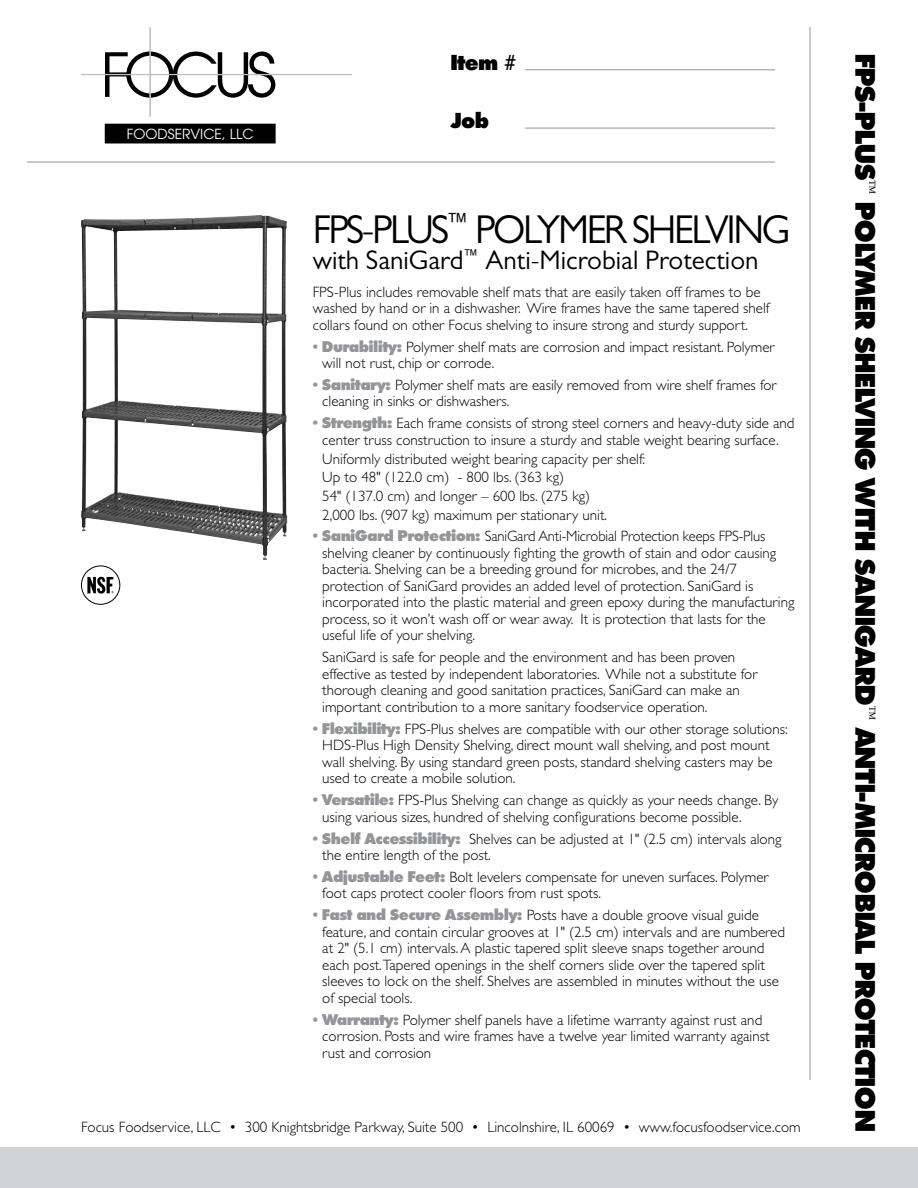
<style>
.page{position:relative;width:918px;height:1188px;background:#fff}
.page>*{position:absolute;margin:0;border:0;box-sizing:border-box;transform-origin:0 0}
.t1{font:40.5px "Gill Sans";letter-spacing:-.06em;color:#000}
.t2{font:800 27.15px "Tempest";color:#000}
.t3{font:27px "Gill Sans";color:#000}
.t4{font:800 21px "Tempest";color:#000}
.t5{font:300 15px/16.5px "Gill Sans";color:#000}
.t6{font:13.8px "Avant Garde";color:#fff}
.s1{font-family:"Tempest";font-weight:800;color:#939598}
</style>
<div class="page">
<hr style="left:27px;top:162px;width:748px;height:1px;background:#939598">
<hr style="left:525px;top:69px;width:250px;height:1px;background:#939598">
<hr style="left:525px;top:128px;width:250px;height:1px;background:#939598">
<svg style="left:105px;top:52px;width:170px;height:46px"></svg>
<hr style="left:81px;top:74px;width:271px;height:1px;background:#bcbec0">
<div style="left:105px;top:124px;width:171px;height:19px;background:#000"></div>
<hr style="left:150px;top:27px;width:1px;height:90px;background:#bcbec0">
<hr style="left:810px;top:27px;width:1px;height:1053px;background:#939598">
<div style="left:81px;top:565px;width:39px;height:40px;border:1px solid #000;border-radius:50%"></div>
<svg style="left:87px;top:577px;width:27px;height:17px"></svg>
<div style="left:0;top:1148px;width:918px;height:40px;background:#d1d3d4"></div>
<img style="left:81px;top:215px;width:206px;height:345px">
<p class="t6" style="left:127px;top:126px;width:129px">FOODSERVICE, LLC</p>
<h3 class="t4" style="left:451px;top:52px;width:67px">Item #</h3>
<h3 class="t4" style="left:451px;top:110px;width:40px">Job</h3>
<h1 class="t1" style="left:313px;top:206px;width:479px">FPS-Plus<sup>™</sup> Polymer Shelving</h1>
<h3 class="t3" style="left:313px;top:245px;width:447px">with SaniGard<sup>™</sup> Anti-M icrobial Protection</h3>
<p class="t5" style="left:313px;top:284px;width:458px">FPS-Plus includes removable shelf mats that are easily taken off frames to be washed by hand or in a dishwasher. Wire frames have the same tapered shelf collars found on other Focus shelving to insure strong and sturdy support.</p>
<p class="t5" style="left:322px;top:338px;width:454px;text-indent:-10px"><span class="s1">• Durability:</span> Polymer shelf mats are corrosion and impact resistant. Polymer will not rust, chip or corrode.</p>
<p class="t5" style="left:322px;top:377px;width:456px;text-indent:-10px"><span class="s1">• Sanitary:</span> Polymer shelf mats are easily removed from wire shelf frames for cleaning in sinks or dishwashers.</p>
<p class="t5" style="left:313px;top:415px;width:483px;text-align:center"><span class="s1">• Strength:</span> Each frame consists of strong steel corners and heavy-duty side and center truss construction to insure a sturdy and stable weight bearing surface.</p>
<p class="t5" style="left:322px;top:449px;width:325px;line-height:18.6px">Uniformly distributed weight bearing capacity per shelf:<br>Up to 48" (122.0 cm) - 800 lbs. (363 kg)<br>54" (137.0 cm) and longer – 600 lbs. (275 kg)<br>2,000 lbs. (907 kg) maximum per stationary unit.</p>
<p class="t5" style="left:322px;top:528px;width:474px;text-indent:-10px"><span class="s1">• SaniGard Protection:</span> SaniGard Anti-Microbial Protection keeps FPS-Plus shelving cleaner by continuously fighting the growth of stain and odor causing bacteria. Shelving can be a breeding ground for microbes, and the 24/7 protection of SaniGard provides an added level of protection. SaniGard is incorporated into the plastic material and green epoxy during the manufacturing process, so it won’t wash off or wear away. It is protection that lasts for the useful life of your shelving.</p>
<p class="t5" style="left:322px;top:649px;width:437px">SaniGard is safe for people and the environment and has been proven effective as tested by independent laboratories. While not a substitute for thorough cleaning and good sanitation practices, SaniGard can make an important contribution to a more sanitary foodservice operation.</p>
<p class="t5" style="left:322px;top:721px;width:467px;text-indent:-10px"><span class="s1">• Flexibility:</span> FPS-Plus shelves are compatible with our other storage solutions:<br>HDS-Plus High Density Shelving, direct mount wall shelving, and post mount wall shelving. By using standard green posts, standard shelving casters may be used to create a mobile solution.</p>
<p class="t5" style="left:322px;top:792px;width:458px;text-indent:-10px"><span class="s1">• Versatile:</span> FPS-Plus Shelving can change as quickly as your needs change. By using various sizes, hundred of shelving configurations become possible.</p>
<p class="t5" style="left:322px;top:830px;width:461px;text-indent:-10px"><span class="s1">• Shelf Accessibility:</span> Shelves can be adjusted at 1" (2.5 cm) intervals along the entire length of the post.</p>
<p class="t5" style="left:322px;top:869px;width:448px;text-indent:-10px"><span class="s1">• Adjustable Feet:</span> Bolt levelers compensate for uneven surfaces. Polymer foot caps protect cooler floors from rust spots.</p>
<p class="t5" style="left:322px;top:907px;width:464px;text-indent:-10px"><span class="s1">• Fast and Secure Assembly:</span> Posts have a double groove visual guide feature, and contain circular grooves at 1" (2.5 cm) intervals and are numbered at 2" (5.1 cm) intervals. A plastic tapered split sleeve snaps together around each post.Tapered openings in the shelf corners slide over the tapered split sleeves to lock on the shelf. Shelves are assembled in minutes without the use of special tools.</p>
<p class="t5" style="left:322px;top:1012px;width:449px;text-indent:-10px"><span class="s1">• Warranty:</span> Polymer shelf panels have a lifetime warranty against rust and corrosion. Posts and wire frames have a twelve year limited warranty against rust and corrosion</p>
<p class="t5" style="left:81px;top:1119px;width:721px">Focus Foodservice, LLC • 300 Knightsbridge Parkway, Suite 500 • Lincolnshire, IL 60069 • www.focusfoodservice.com</p>
<h2 class="t2" style="left:879px;top:54px;width:1079px;rotate:90deg">FPS-Plus<sup>™</sup> Polymer Shelving with SaniGard<sup>™</sup> Anti-Microbial Protection</h2>
</div>
